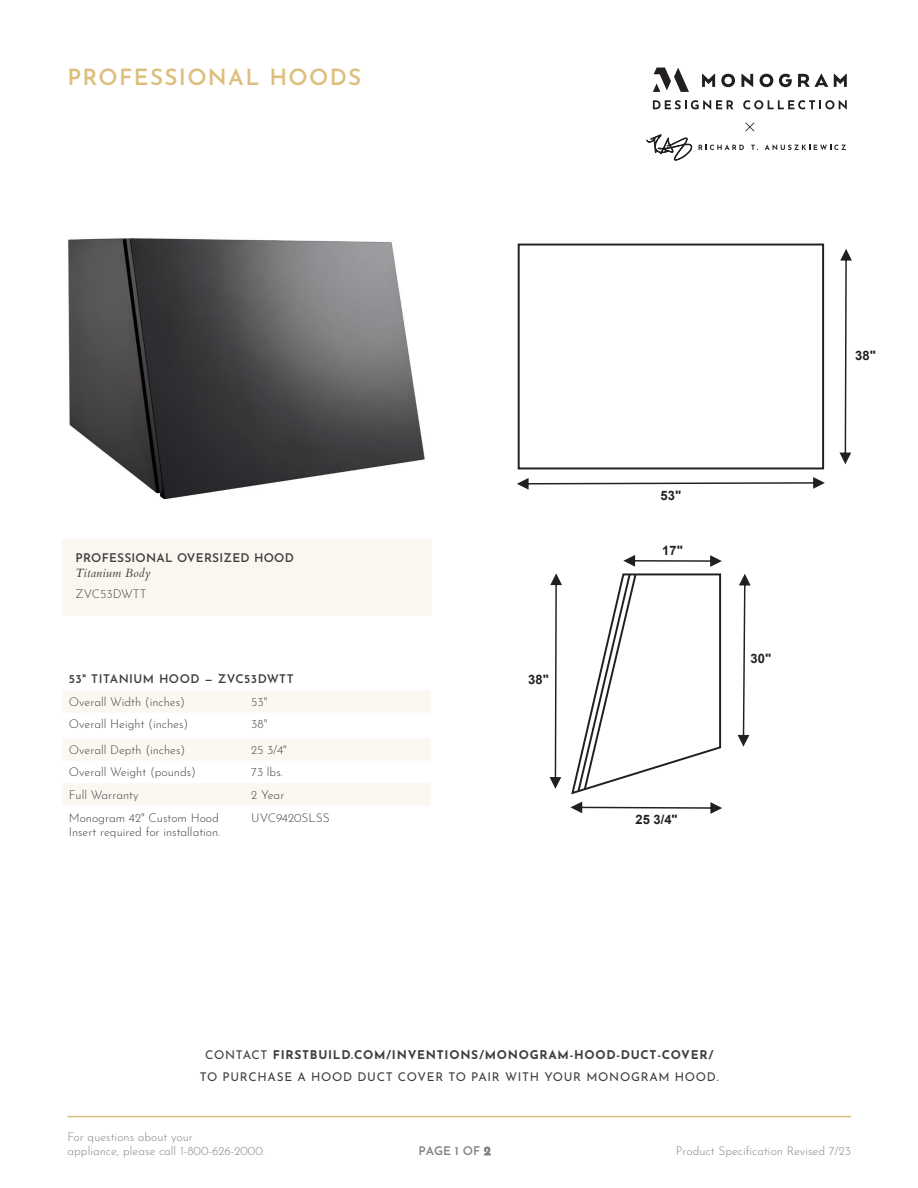
<style>
.page{position:relative;width:918px;height:1188px;background:#fff}
.page>*{position:absolute;margin:0;border:0;box-sizing:border-box;transform-origin:0 0}
.t1{font:600 22.5px "Josefin Sans";letter-spacing:.06em;color:#dcbf7e}
.t2{font:700 13.05px "Arial";color:#231f20}
.t3{font:300 12px/14.4px "Josefin Sans";color:#3e3e3f}
.t4{font:12px/22.5px "Josefin Sans";letter-spacing:.06em;color:#3e3e3f;text-align:center}
.t5{font:300 12px/14.4px "Josefin Sans";color:#808285}
.t6{font:600 12px "Josefin Sans";letter-spacing:.02em;color:#3e3e3f}
.t7{font:600 12px "Josefin Sans";letter-spacing:.04em;color:#3e3e3f}
.t8{font:italic 12px "Cardo";letter-spacing:.02em;color:#3e3e3f}
.t9{font:600 12px "Josefin Sans";color:#808285}
.s1{font-weight:700}
</style>
<div class="page">
<img style="left:68px;top:238px;width:357px;height:262px">
<hr style="left:68px;top:1116px;width:783px;height:1px;background:#dcbf7e">
<div style="left:62px;top:539px;width:369px;height:77px;background:#f9f7ef"></div>
<svg style="left:62px;top:690px;width:369px;height:116px"></svg>
<svg style="left:745px;top:122px;width:9px;height:9px"></svg>
<svg style="left:647px;top:135px;width:45px;height:25px"></svg>
<svg style="left:699px;top:144px;width:45px;height:6px"></svg>
<svg style="left:751px;top:145px;width:7px;height:5px"></svg>
<svg style="left:765px;top:144px;width:81px;height:6px"></svg>
<svg style="left:653px;top:68px;width:36px;height:24px"></svg>
<svg style="left:834px;top:74px;width:13px;height:13px"></svg>
<svg style="left:702px;top:74px;width:13px;height:13px"></svg>
<svg style="left:721px;top:74px;width:14px;height:13px"></svg>
<svg style="left:741px;top:74px;width:12px;height:13px"></svg>
<svg style="left:760px;top:74px;width:13px;height:13px"></svg>
<svg style="left:779px;top:74px;width:13px;height:13px"></svg>
<svg style="left:798px;top:74px;width:30px;height:13px"></svg>
<svg style="left:653px;top:100px;width:81px;height:10px"></svg>
<svg style="left:743px;top:100px;width:104px;height:10px"></svg>
<svg style="left:840px;top:249px;width:12px;height:215px"></svg>
<svg style="left:517px;top:477px;width:308px;height:13px"></svg>
<div style="left:518px;top:244px;width:306px;height:225px;border:2px solid #231f20"></div>
<svg style="left:738px;top:574px;width:13px;height:173px"></svg>
<svg style="left:570px;top:802px;width:152px;height:12px"></svg>
<svg style="left:550px;top:573px;width:12px;height:216px"></svg>
<svg style="left:571px;top:555px;width:151px;height:240px"></svg>
<h1 class="t1" style="left:68px;top:60px;width:295px">PROFESSIONAL HOODS</h1>
<p class="t6" style="left:76px;top:549px;width:220px">PROFESSIONAL OVERSIZED HOOD</p>
<p class="t8" style="left:76px;top:565px;width:77px">Titanium Body</p>
<p class="t3" style="left:76px;top:585px;width:73px">ZVC53DWTT</p>
<p class="t2" style="left:661px;top:486px;width:22px">53"</p>
<p class="t2" style="left:662px;top:542px;width:22px">17"</p>
<p class="t7" style="left:69px;top:670px;width:226px">53" TITANIUM HOOD — ZVC53DWTT</p>
<p class="t3" style="left:69px;top:693px;width:118px">Overall Width (inches)</p>
<p class="t3" style="left:251px;top:693px;width:18px">53"</p>
<p class="t3" style="left:69px;top:716px;width:121px">Overall Height (inches)</p>
<p class="t3" style="left:251px;top:716px;width:18px">38"</p>
<p class="t3" style="left:69px;top:741px;width:118px">Overall Depth (inches)</p>
<p class="t3" style="left:251px;top:741px;width:37px">25 3/4"</p>
<p class="t3" style="left:69px;top:764px;width:129px">Overall Weight (pounds)</p>
<p class="t3" style="left:251px;top:764px;width:33px">73 lbs.</p>
<p class="t3" style="left:69px;top:787px;width:71px">Full Warranty</p>
<p class="t3" style="left:251px;top:787px;width:35px">2 Year</p>
<p class="t3" style="left:69px;top:809px;width:153px">Monogram 42" Custom Hood<br>Insert required for installation.</p>
<p class="t3" style="left:251px;top:809px;width:80px">UVC9420SLSS</p>
<p class="t2" style="left:500px;top:671px;width:51px">38" 38"</p>
<p class="t2" style="left:305px;top:811px;width:22px">53"</p>
<p class="t2" style="left:636px;top:811px;width:44px">25 3/4"</p>
<p class="t2" style="left:751px;top:650px;width:22px">30"</p>
<p class="t4" style="left:200px;top:1043px;width:520px">CONTACT <span class="s1">FIRSTBUILD.COM/INVENTIONS/MONOGRAM-HOOD-DUCT-COVER/<br></span>TO PURCHASE A HOOD DUCT COVER TO PAIR WITH YOUR MONOGRAM HOOD.</p>
<p class="t2" style="left:855px;top:347px;width:51px">38" 38"</p>
<p class="t5" style="left:68px;top:1128px;width:199px">For questions about your<br>appliance, please call 1-800-626-2000.</p>
<p class="t9" style="left:418px;top:1142px;width:74px">PAGE 1 OF 2</p>
<p class="t5" style="left:676px;top:1142px;width:177px">Product Specification Revised 7/23</p>
</div>
